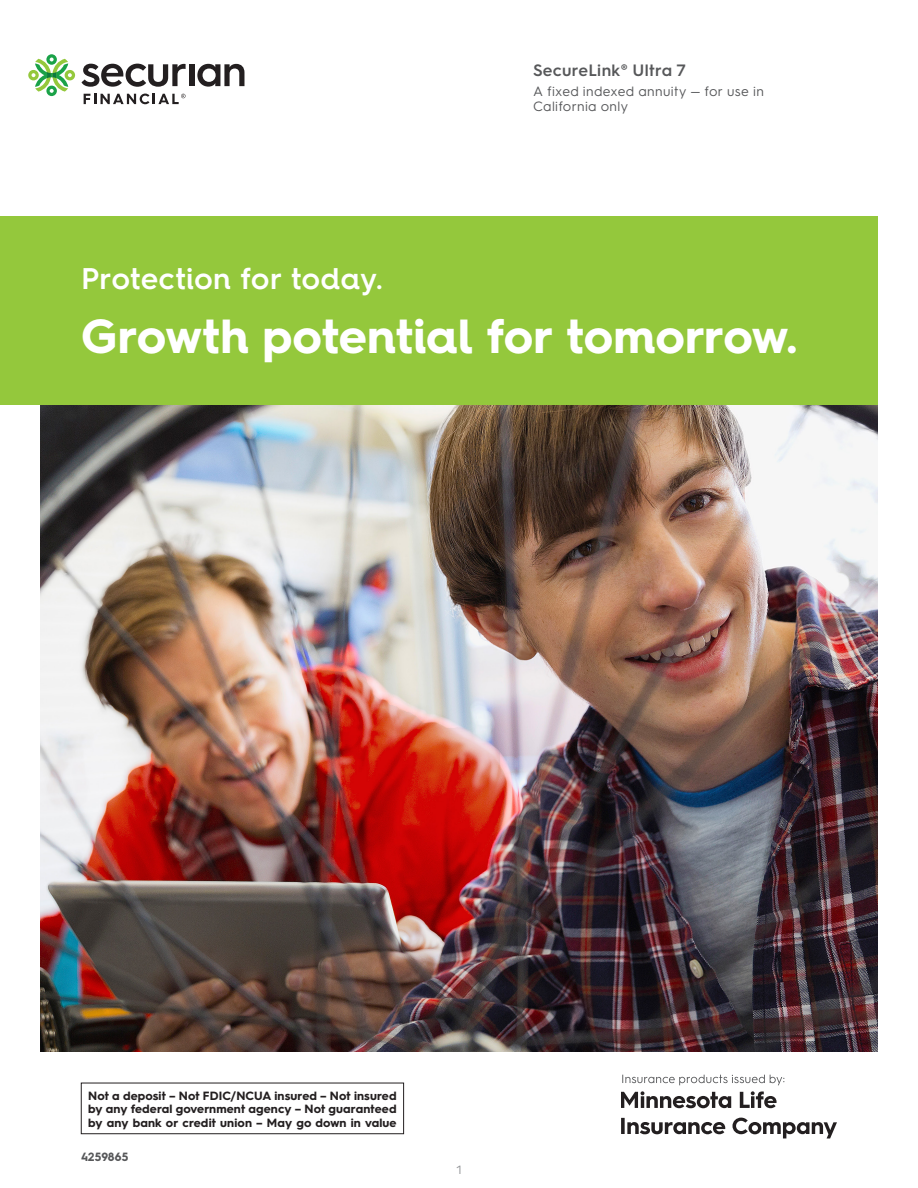
<style>
.page{position:relative;width:918px;height:1188px;background:#fff}
.page>*{position:absolute;margin:0;border:0;box-sizing:border-box;transform-origin:0 0}
.H2_-_Bold_32_34_LEAF{font:700 48px "Hurme Geometric Sans 4";color:#fff}
.K1_-_Regular_20_22_BLK{font:600 30px "Hurme Geometric Sans 4";color:#fff}
.P1_-_SemiBold_11_12_SLATE{font:600 16.5px "Hurme Geometric Sans 3";letter-spacing:.015em;color:#57585a}
.P2_-_Regular_9_10_SLATE{font:13.5px/15px "Hurme Geometric Sans 3";letter-spacing:.03em;color:#57585a}
.D1__-_Reg_8_9_SLATE{font:700 12px/13.5px "Hurme Geometric Sans 3";letter-spacing:.01em;color:#231f20;text-align:justify}
.D1__-_Reg_8_9_SLATE-2{font:700 12px "Hurme Geometric Sans 3";letter-spacing:.01em;color:#57585a}
.D1__-_Reg_8_9_SLATE-3{font:12px "Hurme Geometric Sans 3";color:#939598}
</style>
<div class="page">
<svg style="left:28px;top:54px;width:47px;height:42px"></svg>
<svg style="left:82px;top:64px;width:104px;height:23px"></svg>
<div style="left:189px;top:64px;width:5px;height:22px;background:#231f20"></div>
<svg style="left:197px;top:64px;width:47px;height:23px"></svg>
<svg style="left:84px;top:94px;width:102px;height:10px"></svg>
<img style="left:40px;top:405px;width:838px;height:647px">
<div style="left:0;top:216px;width:878px;height:189px;background:#94c83c"></div>
<div style="left:81px;top:1083px;width:323px;height:51px;border:1px solid #231f20"></div>
<svg style="left:621px;top:1118px;width:216px;height:20px"></svg>
<svg style="left:621px;top:1091px;width:156px;height:17px"></svg>
<svg style="left:622px;top:1075px;width:162px;height:10px"></svg>
<p class="P1_-_SemiBold_11_12_SLATE" style="left:533px;top:59px;width:154px">SecureLink® Ultra 7</p>
<p class="P2_-_Regular_9_10_SLATE" style="left:533px;top:83px;width:232px">A fixed indexed annuity — for use in<br>California only</p>
<p class="K1_-_Regular_20_22_BLK" style="left:81px;top:257px;width:303px">Protection for today.</p>
<p class="H2_-_Bold_32_34_LEAF" style="left:81px;top:303px;width:718px">Growth potential for tomorrow.</p>
<p class="D1__-_Reg_8_9_SLATE" style="left:88px;top:1088px;width:310px">Not a deposit – Not FDIC/NCUA insured – Not insured by any federal government agency – Not guaranteed by any bank or credit union – May go down in value</p>
<p class="D1__-_Reg_8_9_SLATE-2" style="left:81px;top:1148px;width:49px">4259865</p>
<p class="D1__-_Reg_8_9_SLATE-3" style="left:456px;top:1161px;width:8px">1</p>
</div>
